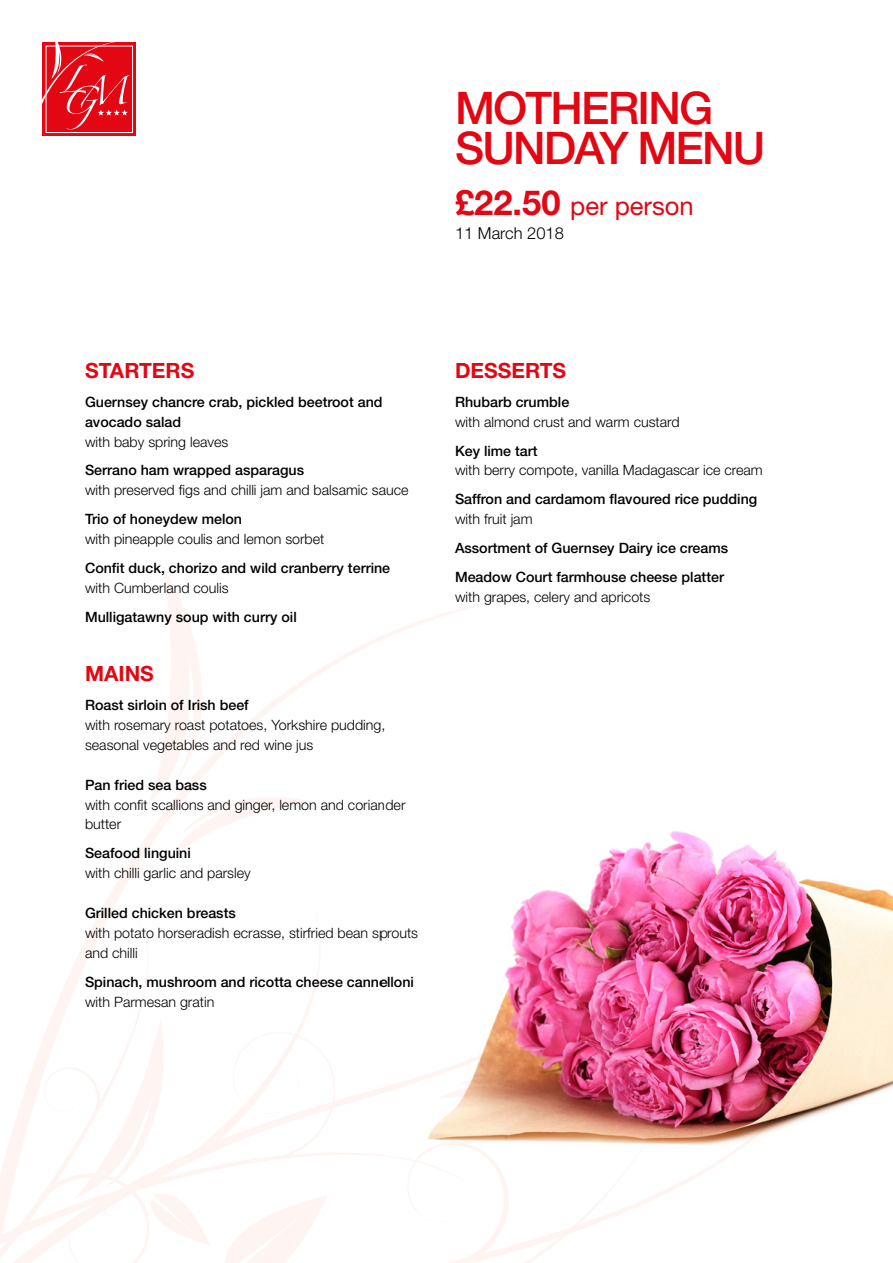
<style>
.page{position:relative;width:893px;height:1263px;background:#fff}
.page>*{position:absolute;margin:0;border:0;box-sizing:border-box;transform-origin:0 0}
.t1{font:500 45px/40.5px "Helvetica Neue";letter-spacing:-.04em;color:#e30613}
.t2{font:25.5px "Helvetica Neue";color:#e30613}
.t3{font:700 21px "Helvetica Neue";color:#e30613}
.t4{font:300 16.5px "Helvetica Neue";color:#000}
.t5{font:300 14.25px/20px "Helvetica Neue";color:#000}
.t6{font:500 14.25px/20px "Helvetica Neue";color:#000}
.s1{font-weight:700;font-size:34.5px}
</style>
<div class="page">
<svg style="left:147px;top:569px;width:165px;height:286px"></svg>
<svg style="left:46px;top:906px;width:274px;height:125px"></svg>
<svg style="left:471px;top:1221px;width:131px;height:42px"></svg>
<svg style="left:0;top:1031px;width:471px;height:232px"></svg>
<svg style="left:74px;top:1019px;width:136px;height:226px"></svg>
<div style="left:43px;top:43px;width:93px;height:93px;background:linear-gradient(to bottom,#e4121f,#e4111e)"></div>
<svg style="left:43px;top:43px;width:89px;height:91px;background:#e62732"></svg>
<img style="left:381px;top:831px;width:512px;height:390px">
<h1 class="t1" style="left:455px;top:87px;width:312px">MOTHERING<br>SUNDAY MENU</h1>
<h2 class="t2" style="left:455px;top:191px;width:240px"><span class="s1">£22.50</span> per person</h2>
<p class="t4" style="left:455px;top:223px;width:110px">11 March 2018</p>
<h3 class="t3" style="left:85px;top:357px;width:111px">STARTERS</h3>
<p class="t6" style="left:85px;top:392px;width:299px">Guernsey chancre crab, pickled beetroot and avocado salad</p>
<p class="t5" style="left:85px;top:431px;width:145px">with baby spring leaves</p>
<p class="t6" style="left:85px;top:460px;width:221px">Serrano ham wrapped asparagus</p>
<p class="t5" style="left:85px;top:480px;width:325px">with preserved figs and chilli jam and balsamic sauce</p>
<p class="t6" style="left:85px;top:509px;width:159px">Trio of honeydew melon</p>
<p class="t5" style="left:85px;top:529px;width:241px">with pineapple coulis and lemon sorbet</p>
<p class="t6" style="left:85px;top:558px;width:307px">Confit duck, chorizo and wild cranberry terrine</p>
<p class="t5" style="left:85px;top:577px;width:145px">with Cumberland coulis</p>
<p class="t6" style="left:85px;top:606px;width:213px">Mulligatawny soup with curry oil</p>
<h3 class="t3" style="left:85px;top:661px;width:70px">MAINS</h3>
<p class="t6" style="left:85px;top:695px;width:165px">Roast sirloin of Irish beef</p>
<p class="t5" style="left:85px;top:715px;width:302px">with rosemary roast potatoes, Yorkshire pudding, seasonal vegetables and red wine jus</p>
<p class="t6" style="left:85px;top:774px;width:123px">Pan fried sea bass</p>
<p class="t5" style="left:85px;top:794px;width:322px">with confit scallions and ginger, lemon and coriander butter</p>
<p class="t6" style="left:85px;top:843px;width:107px">Seafood linguini</p>
<p class="t5" style="left:85px;top:863px;width:167px">with chilli garlic and parsley</p>
<p class="t6" style="left:85px;top:903px;width:152px">Grilled chicken breasts</p>
<p class="t5" style="left:85px;top:922px;width:335px">with potato horseradish ecrasse, stirfried bean sprouts and chilli</p>
<p class="t6" style="left:85px;top:971px;width:330px">Spinach, mushroom and ricotta cheese cannelloni</p>
<p class="t5" style="left:85px;top:991px;width:131px">with Parmesan gratin</p>
<h3 class="t3" style="left:455px;top:357px;width:113px">DESSERTS</h3>
<p class="t6" style="left:455px;top:392px;width:116px">Rhubarb crumble</p>
<p class="t5" style="left:455px;top:411px;width:226px">with almond crust and warm custard</p>
<p class="t6" style="left:455px;top:440px;width:84px">Key lime tart</p>
<p class="t5" style="left:455px;top:460px;width:309px">with berry compote, vanilla Madagascar ice cream</p>
<p class="t6" style="left:455px;top:489px;width:304px">Saffron and cardamom flavoured rice pudding</p>
<p class="t5" style="left:455px;top:509px;width:79px">with fruit jam</p>
<p class="t6" style="left:455px;top:533px;width:275px;line-height:28.8px">Assortment of Guernsey Dairy ice creams<br>Meadow Court farmhouse cheese platter</p>
<p class="t5" style="left:455px;top:586px;width:197px">with grapes, celery and apricots</p>
</div>
